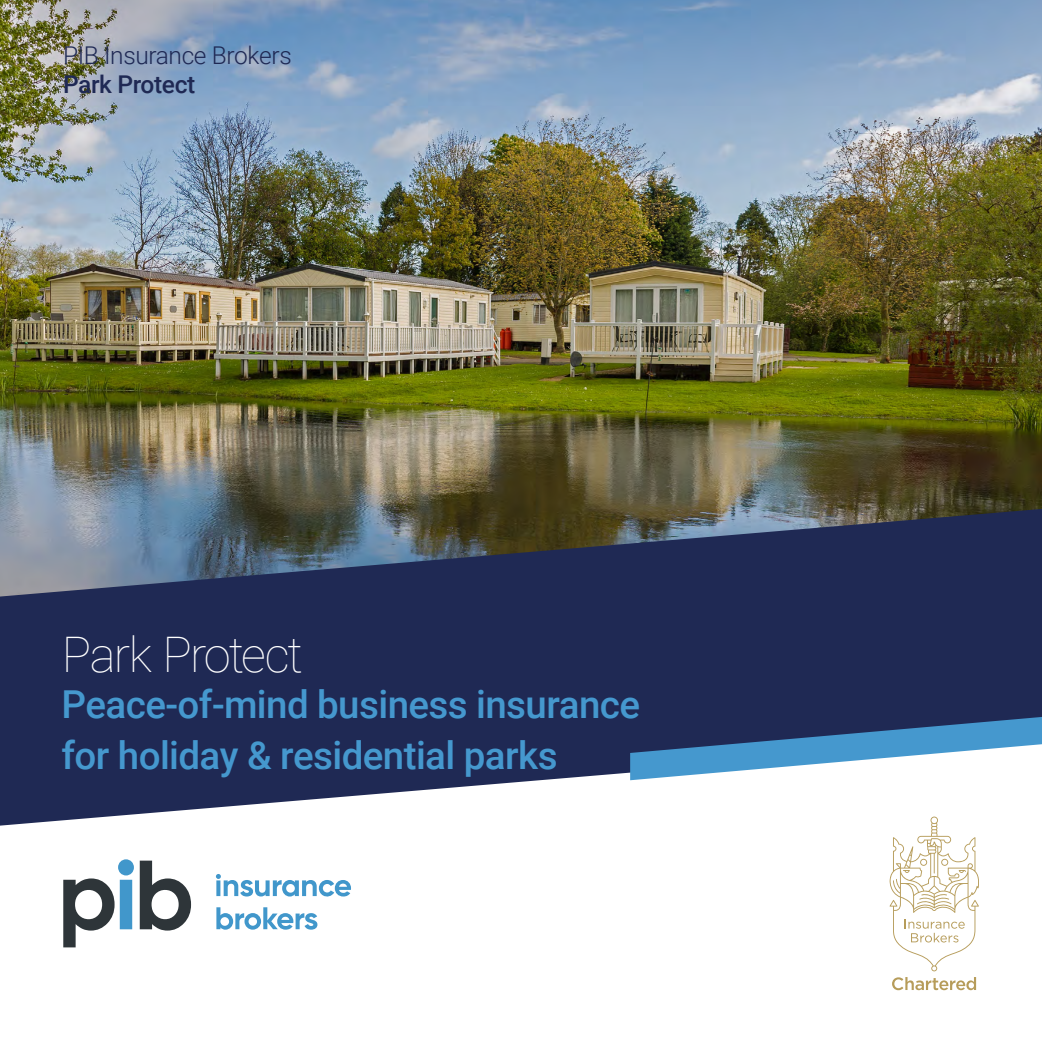
<style>
.page{position:relative;width:1042px;height:1042px;background:#fff}
.page>*{position:absolute;margin:0;border:0;box-sizing:border-box;transform-origin:0 0}
.t1{font:100 49px "Roboto";letter-spacing:-.04em;color:#fff}
.t2{font:500 38.5px/51.6px "Roboto";letter-spacing:-.015em;color:#4598ce}
.t3{font:300 24.5px "Roboto";letter-spacing:-.015em;color:#1f2954}
.t4{font:500 24.5px "Roboto";letter-spacing:-.015em;color:#1f2954}
</style>
<div class="page">
<img style="left:0;top:0;width:1042px;height:505px">
<svg style="left:216px;top:907px;width:101px;height:23px"></svg>
<svg style="left:216px;top:874px;width:135px;height:23px"></svg>
<svg style="left:63px;top:859px;width:71px;height:88px"></svg>
<svg style="left:140px;top:860px;width:51px;height:70px"></svg>
<svg style="left:0;top:505px;width:1042px;height:321px;background:#434c6c"></svg>
<svg style="left:630px;top:717px;width:412px;height:63px"></svg>
<svg style="left:892px;top:977px;width:84px;height:13px"></svg>
<svg style="left:889px;top:816px;width:90px;height:155px"></svg>
<p class="t3" style="left:63px;top:38px;width:230px">PIB Insurance Brokers</p>
<p class="t4" style="left:63px;top:67px;width:134px">Park Protect</p>
<p class="t1" style="left:62px;top:620px;width:243px">Park Protect</p>
<p class="t2" style="left:62px;top:677px;width:580px">Peace-of-mind business insurance for holiday &amp; residential parks</p>
</div>
